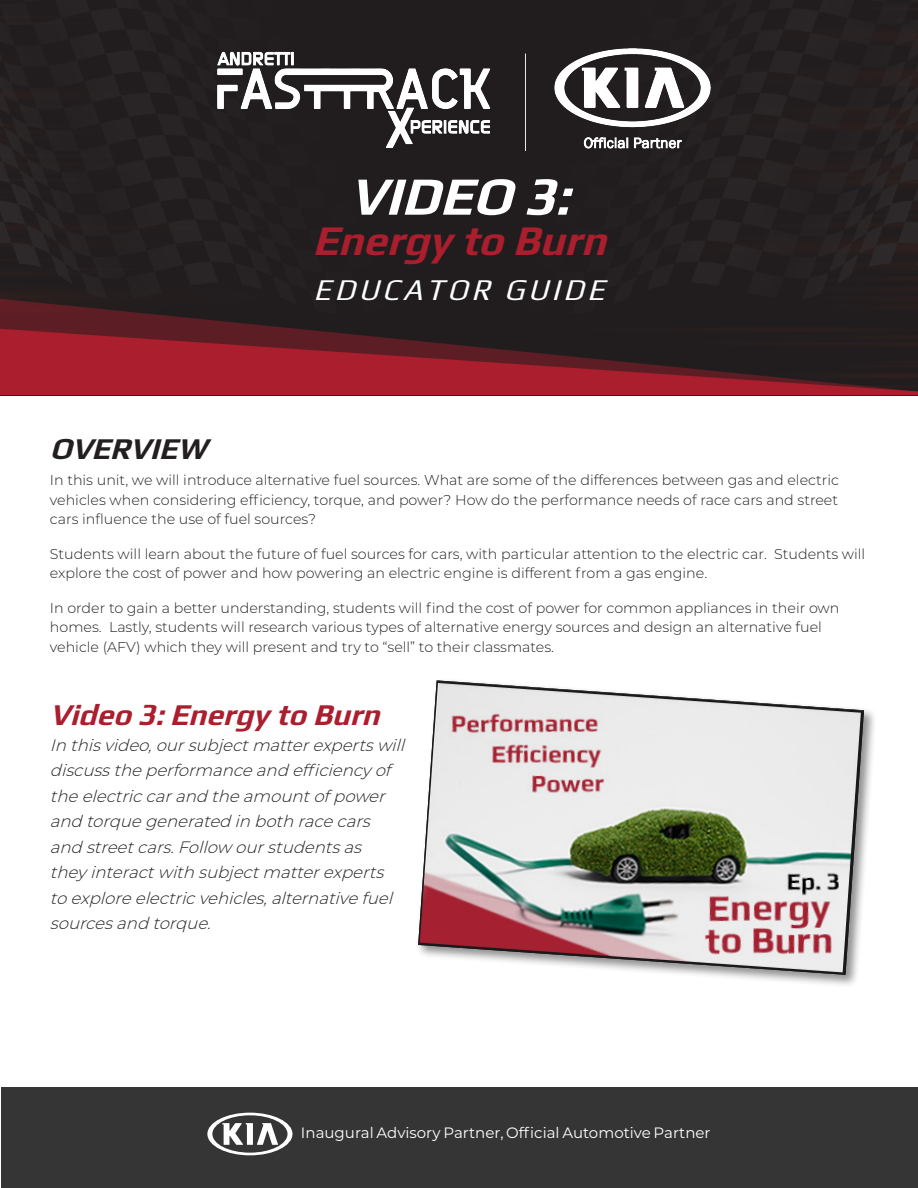
<style>
.page{position:relative;width:918px;height:1188px;background:#fff}
.page>*{position:absolute;margin:0;border:0;box-sizing:border-box;transform-origin:0 0}
.t1{font:italic 700 54px "Play";color:#fff}
.t2{font:italic 700 42px "Play";color:#aa1e2d}
.t3{font:italic 700 30px "Play";color:#aa1e2d}
.t4{font:italic 30px "Play";color:#fff}
.t5{font:italic 700 30px "Play";color:#231f20}
.t6{font:italic 300 16.5px/25.5px "Montserrat";color:#231f20}
.t7{font:15px "Montserrat";color:#fff}
.Body-Copy{font:300 14.25px/19.5px "Montserrat";color:#231f20}
</style>
<div class="page">
<div style="left:0;top:0;width:918px;height:395px;background:#231f20"></div>
<svg style="left:0;top:299px;width:297px;height:30px"></svg>
<svg style="left:0;top:329px;width:918px;height:66px;fill:#aa1e2d"></svg>
<img style="left:217px;top:48px;width:494px;height:103px">
<div style="left:1px;top:1087px;width:917px;height:101px;background:#363536"></div>
<svg style="left:207px;top:1113px;width:86px;height:42px"></svg>
<div style="left:416px;top:678px;width:461px;height:310px;background:#231f20;opacity:.5"></div>
<img style="left:418px;top:680px;width:446px;height:295px">
<p class="t1" style="left:349px;top:158px;width:240px">VIDEO 3:</p>
<p class="t2" style="left:312px;top:211px;width:309px">EnergytoBurn</p>
<p class="t4" style="left:313px;top:269px;width:303px">EDUCATOR GUIDE</p>
<p class="t5" style="left:50px;top:427px;width:169px">OVERVIEW</p>
<p class="Body-Copy" style="left:50px;top:470px;width:791px;text-align:justify">In this unit, we will introduce alternative fuel sources. What are some of the differences between gas and electric vehicles when considering efficiency, torque, and power? How do the performance needs of race cars and street cars influence the use of fuel sources?</p>
<p class="Body-Copy" style="left:50px;top:543px;width:817px">Students will learn about the future of fuel sources for cars, with particular attention to the electric car. Students will explore the cost of power and how powering an electric engine is different from a gas engine.</p>
<p class="Body-Copy" style="left:50px;top:597px;width:791px">In order to gain a better understanding, students will find the cost of power for common appliances in their own homes. Lastly, students will research various types of alternative energy sources and design an alternative fuel vehicle (AFV) which they will present and try to “sell” to their classmates.</p>
<p class="t3" style="left:50px;top:694px;width:341px">Video3:EnergytoBurn</p>
<p class="t6" style="left:50px;top:731px;width:362px">In thisvideo,oursubjectmatterexpertswill discusstheperformanceand efficiency of theelectriccarand theamountofpower and torquegenerated in both racecars and streetcars.Follow ourstudentsas<br>they interactwith subjectmatterexperts toexploreelectricvehicles,alternativefuel sourcesand torque.</p>
<p class="t7" style="left:301px;top:1122px;width:411px">Inaugural Advisory Partner, Official Automotive Partner</p>
</div>
